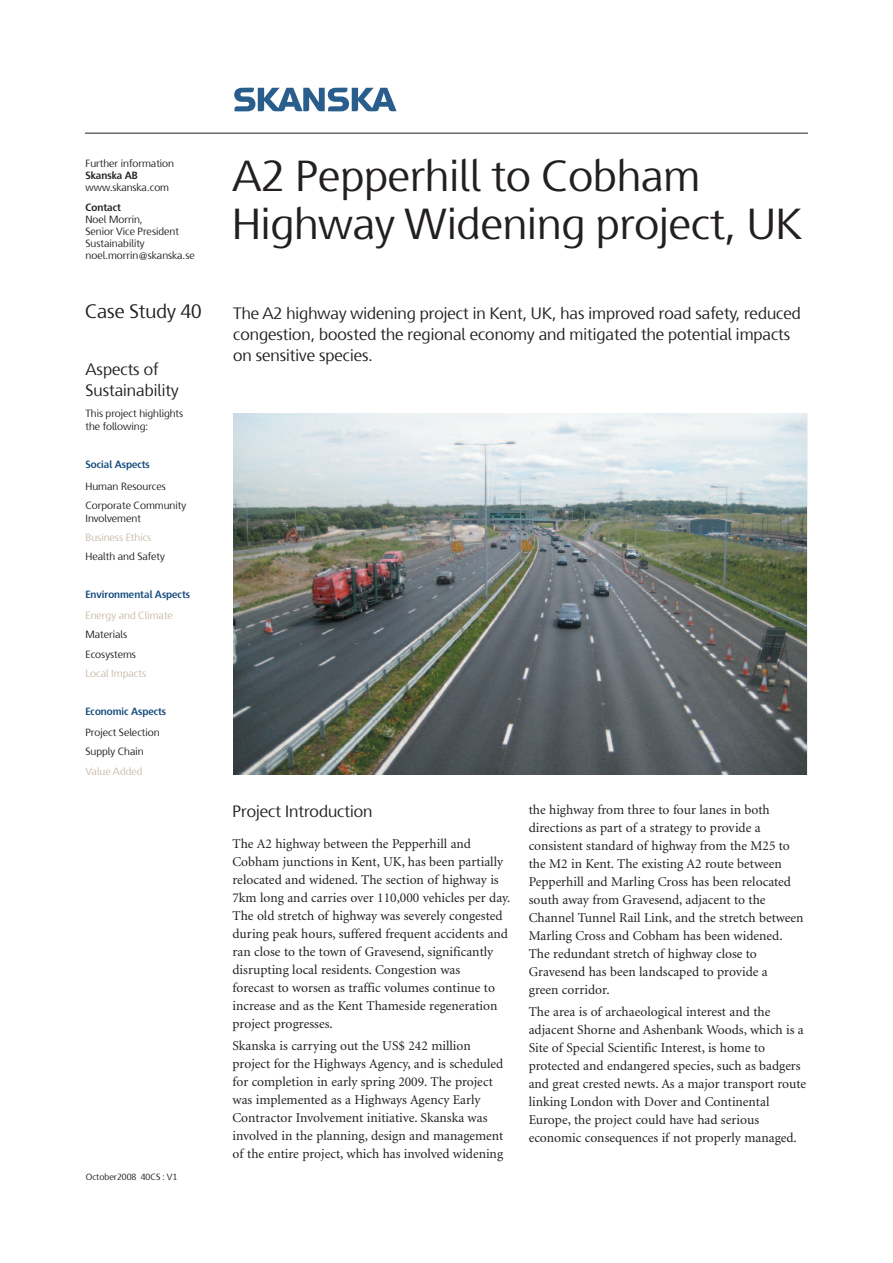
<style>
.page{position:relative;width:893px;height:1263px;background:#fff}
.page>*{position:absolute;margin:0;border:0;box-sizing:border-box;transform-origin:0 0}
.t1{font:43.5px/48px "Skanska Sans";color:#231f20}
.t2{font:19.5px "Skanska Sans";color:#231f20}
.t3{font:16.5px/21px "Skanska Sans";color:#231f20}
.t4{font:13.5px/18px "Minion";color:#231f20}
.t5{font:10.5px/12px "Skanska Sans";color:#231f20}
.t6{font:10.5px "Skanska Sans";color:#c7bba9}
.t7{font:700 10.5px "Skanska Sans";color:#144a7c}
.t8{font:700 10.5px "Skanska Sans";color:#231f20}
.t9{font:9px "Skanska Sans";color:#231f20}
</style>
<div class="page">
<svg style="left:234px;top:88px;width:163px;height:23px"></svg>
<hr style="left:85px;top:133px;width:723px;height:1px;background:#231f20">
<img style="left:233px;top:414px;width:574px;height:360px">
<p class="t5" style="left:85px;top:158px;width:90px">Further information</p>
<p class="t8" style="left:85px;top:171px;width:54px">Skanska AB</p>
<p class="t5" style="left:85px;top:182px;width:85px">www.skanska.com</p>
<p class="t8" style="left:85px;top:203px;width:37px">Contact</p>
<p class="t5" style="left:85px;top:214px;width:111px">Noel Morrin,<br>Senior Vice President<br>Sustainability noel.morrin@skanska.se</p>
<h2 class="t2" style="left:85px;top:303px;width:118px">Case Study 40</h2>
<p class="t3" style="left:85px;top:360px;width:95px">Aspects of<br>Sustainability</p>
<p class="t5" style="left:85px;top:408px;width:99px;line-height:12.8px">This project highlights the following:</p>
<p class="t7" style="left:85px;top:461px;width:66px">Social Aspects</p>
<p class="t5" style="left:85px;top:477px;width:102px;line-height:19.2px">Human Resources<br>Corporate Community</p>
<p class="t5" style="left:85px;top:513px;width:57px">Involvement</p>
<p class="t6" style="left:85px;top:533px;width:67px">Business Ethics</p>
<p class="t5" style="left:85px;top:551px;width:81px">Health and Safety</p>
<p class="t7" style="left:85px;top:590px;width:106px">Environmental Aspects</p>
<p class="t6" style="left:85px;top:611px;width:89px">Energy and Climate</p>
<p class="t5" style="left:85px;top:626px;width:52px;line-height:19.2px">Materials<br>Ecosystems</p>
<p class="t6" style="left:85px;top:669px;width:62px">Local Impacts</p>
<p class="t7" style="left:85px;top:707px;width:82px">Economic Aspects</p>
<p class="t5" style="left:85px;top:724px;width:76px;line-height:19.2px">Project Selection<br>Supply Chain</p>
<p class="t6" style="left:85px;top:767px;width:59px">Value Added</p>
<p class="t9" style="left:86px;top:1173px;width:93px">October2008 40CS : V1</p>
<h1 class="t1" style="left:232px;top:156px;width:572px">A2 Pepperhill to Cobham<br>Highway Widening project, UK</h1>
<p class="t3" style="left:233px;top:304px;width:569px">The A2 highway widening project in Kent, UK, has improved road safety, reduced congestion, boosted the regional economy and mitigated the potential impacts on sensitive species.</p>
<p class="t3" style="left:232px;top:802px;width:141px">Project Introduction</p>
<p class="t4" style="left:232px;top:835px;width:279px">The A2 highway between the Pepperhill and Cobham junctions in Kent, UK, has been partially relocated and widened. The section of highway is 7km long and carries over 110,000 vehicles per day.<br>The old stretch of highway was severely congested during peak hours, suffered frequent accidents and ran close to the town of Gravesend, significantly disrupting local residents. Congestion was<br>forecast to worsen as traffic volumes continue to increase and as the Kent Thameside regeneration project progresses.</p>
<p class="t4" style="left:232px;top:1038px;width:272px">Skanska is carrying out the US$ 242 million project for the Highways Agency, and is scheduled for completion in early spring 2009. The project was implemented as a Highways Agency Early Contractor Involvement initiative. Skanska was involved in the planning, design and management of the entire project, which has involved widening</p>
<p class="t4" style="left:529px;top:802px;width:276px">the highway from three to four lanes in both directions as part of a strategy to provide a consistent standard of highway from the M25 to the M2 in Kent. The existing A2 route between Pepperhill and Marling Cross has been relocated south away from Gravesend, adjacent to the Channel Tunnel Rail Link, and the stretch between Marling Cross and Cobham has been widened.<br>The redundant stretch of highway close to Gravesend has been landscaped to provide a<br>green corridor.</p>
<p class="t4" style="left:529px;top:1004px;width:279px">The area is of archaeological interest and the adjacent Shorne and Ashenbank Woods, which is a Site of Special Scientific Interest, is home to protected and endangered species, such as badgers and great crested newts. As a major transport route linking London with Dover and Continental Europe, the project could have had serious economic consequences if not properly managed.</p>
</div>
